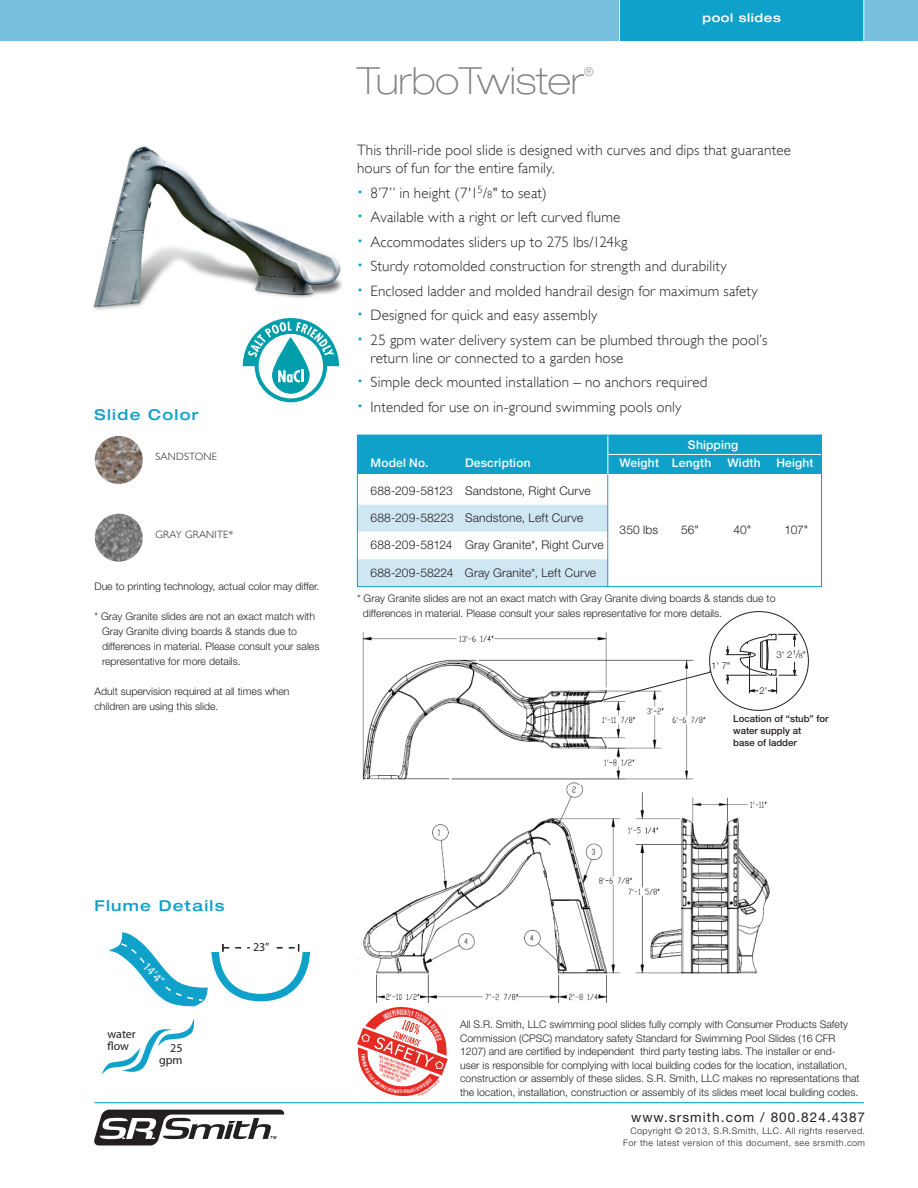
<style>
.page{position:relative;width:918px;height:1188px;background:#fff}
.page>*{position:absolute;margin:0;border:0;box-sizing:border-box;transform-origin:0 0}
.t1{font:100 expanded 37.5px "Helvetica Neue LT Std";color:#808285}
.t2{font:300 15px/18px "Gill Sans";letter-spacing:.01em;color:#231f20}
.t3{font:500 expanded 15px "Helvetica Neue LT Std";letter-spacing:.09em;color:#10a1cb}
.t4{font:13.5px "Helvetica Neue";letter-spacing:.08em;color:#231f20}
.t5{font:300 12px "Helvetica Neue";letter-spacing:.01em;color:#231f20}
.t6{font:500 12px "Helvetica Neue";letter-spacing:.015em;color:#fff}
.t7{font:expanded 12px/12px "Helvetica Neue LT Com";letter-spacing:-.005em;color:#231f20}
.t8{font:500 expanded 12px "Helvetica Neue LT Std";letter-spacing:.05em;color:#fff}
.t9{font:expanded 12px "Helvetica Neue LT Com";color:#fff}
.t10{font:100 expanded 12px "Helvetica Neue LT Std";color:#808285}
.t11{font:300 10.5px/13.5px "Helvetica Neue";color:#231f20}
.t12{font:300 10.5px "Gill Sans";letter-spacing:.02em;color:#231f20}
.t13{font:500 9.6px/12px "Helvetica Neue";color:#231f20}
.t14{font:300 9.6px "Helvetica Neue";color:#231f20}
.t15{font:300 9px/12px "Helvetica Neue";letter-spacing:.05em;color:#231f20;text-align:right}
.s1{font-size:12px;color:#10a1cb}
.s2{font-size:10.5px}
.s3{font-size:10.8px}
.s4{font-size:7.2px}
</style>
<div class="page">
<div style="left:0;top:0;width:918px;height:41px;background:#78bfde"></div>
<div style="left:620px;top:0;width:244px;height:41px;background:#10a1cb"></div>
<hr style="left:619px;top:0;width:1px;height:41px;background:#fff">
<hr style="left:864px;top:0;width:1px;height:41px;background:#fff">
<svg style="left:94px;top:1110px;width:190px;height:35px"></svg>
<hr style="left:94px;top:1102px;width:770px;height:1px;background:#10a1cb">
<svg style="left:357px;top:784px;width:413px;height:219px"></svg>
<svg style="left:243px;top:318px;width:96px;height:84px"></svg>
<svg style="left:726px;top:634px;width:71px;height:60px"></svg>
<img style="left:95px;top:436px;width:48px;height:48px;border-radius:50%">
<img style="left:95px;top:514px;width:48px;height:48px;border-radius:50%">
<img style="left:93px;top:145px;width:250px;height:165px">
<svg style="left:109px;top:932px;width:202px;height:75px"></svg>
<svg style="left:102px;top:1019px;width:92px;height:55px"></svg>
<svg style="left:362px;top:631px;width:343px;height:153px"></svg>
<svg style="left:532px;top:670px;width:179px;height:49px"></svg>
<div style="left:357px;top:435px;width:465px;height:39px;background:#10a1cb"></div>
<div style="left:357px;top:505px;width:251px;height:27px;background:#cfe7f3"></div>
<div style="left:357px;top:559px;width:251px;height:27px;background:#cfe7f3"></div>
<hr style="left:608px;top:454px;width:214px;height:1px;background:#fff">
<hr style="left:608px;top:435px;width:1px;height:39px;background:#fff">
<div style="left:357px;top:435px;width:465px;height:152px;border:1px solid #10a1cb"></div>
<hr style="left:607px;top:474px;width:1px;height:112px;background:#10a1cb">
<svg style="left:357px;top:1007px;width:91px;height:89px"></svg>
<h2 class="t3" style="left:94px;top:406px;width:106px">Slide Color</h2>
<p class="t12" style="left:156px;top:451px;width:63px">SANDSTONE</p>
<p class="t12" style="left:156px;top:529px;width:80px">GRAY GRANITE*</p>
<p class="t11" style="left:94px;top:581px;width:227px">Due to printing technology, actual color may differ.</p>
<p class="t11" style="left:102px;top:610px;width:219px;line-height:15px;text-indent:-8px">* Gray Granite slides are not an exact match with Gray Granite diving boards &amp; stands due to differences in material. Please consult your sales representative for more details.</p>
<p class="t11" style="left:94px;top:685px;width:197px;line-height:15px">Adult supervision required at all times when children are using this slide.</p>
<h1 class="t1" style="left:357px;top:67px;width:229px">TurboTwister</h1>
<p class="t10" style="left:584px;top:68px;width:11px">®</p>
<p class="t8" style="left:702px;top:11px;width:80px">pool slides</p>
<h2 class="t2" style="left:357px;top:142px;width:435px">This thrill-ride pool slide is designed with curves and dips that guarantee hours of fun for the entire family.</h2>
<h2 class="t2" style="left:357px;top:184px;width:191px"><span class="s1">•</span> 8’7” in height (7'1<sup>5</sup>/<span class="s2">8</span>" to seat)</h2>
<h2 class="t2" style="left:357px;top:208px;width:265px"><span class="s1">•</span> Available with a right or left curved flume</h2>
<h2 class="t2" style="left:357px;top:233px;width:272px"><span class="s1">•</span> Accommodates sliders up to 275 lbs/124kg</h2>
<h2 class="t2" style="left:357px;top:257px;width:371px"><span class="s1">•</span> Sturdy rotomolded construction for strength and durability</h2>
<h2 class="t2" style="left:357px;top:282px;width:402px"><span class="s1">•</span> Enclosed ladder and molded handrail design for maximum safety</h2>
<h2 class="t2" style="left:357px;top:306px;width:242px"><span class="s1">•</span> Designed for quick and easy assembly</h2>
<h2 class="t2" style="left:370px;top:331px;width:398px;text-indent:-14px"><span class="s1">•</span> 25 gpm water delivery system can be plumbed through the pool’s return line or connected to a garden hose</h2>
<h2 class="t2" style="left:357px;top:373px;width:352px"><span class="s1">•</span> Simple deck mounted installation – no anchors required</h2>
<h2 class="t2" style="left:357px;top:398px;width:326px"><span class="s1">•</span> Intended for use on in-ground swimming pools only</h2>
<p class="t6" style="left:688px;top:441px;width:52px">Shipping</p>
<p class="t6" style="left:370px;top:459px;width:60px">Model No.</p>
<p class="t6" style="left:465px;top:459px;width:67px">Description</p>
<p class="t6" style="left:620px;top:459px;width:93px">Weight Length</p>
<p class="t6" style="left:727px;top:459px;width:35px">Width</p>
<p class="t6" style="left:776px;top:459px;width:39px">Height</p>
<p class="t5" style="left:370px;top:486px;width:222px">688-209-58123 Sandstone, Right Curve</p>
<p class="t5" style="left:370px;top:513px;width:214px">688-209-58223 Sandstone, Left Curve</p>
<p class="t5" style="left:620px;top:525px;width:40px">350 lbs</p>
<p class="t5" style="left:681px;top:525px;width:19px">56"</p>
<p class="t5" style="left:733px;top:525px;width:19px">40"</p>
<p class="t5" style="left:785px;top:525px;width:25px">107"</p>
<p class="t5" style="left:370px;top:541px;width:235px">688-209-58124 Gray Granite*, Right Curve</p>
<p class="t5" style="left:370px;top:568px;width:227px">688-209-58224 Gray Granite*, Left Curve</p>
<p class="t11" style="left:363px;top:592px;width:414px;line-height:15px;text-indent:-6px">* Gray Granite slides are not an exact match with Gray Granite diving boards &amp; stands due to differences in material. Please consult your sales representative for more details.</p>
<p class="t14" style="left:711px;top:660px;width:21px">1' 7"</p>
<p class="t14" style="left:776px;top:649px;width:31px">3' 2<sup>1</sup><span class="s3">/</span><span class="s4">8</span>"</p>
<p class="t14" style="left:760px;top:687px;width:9px">2'</p>
<p class="t13" style="left:733px;top:713px;width:97px">Location of “stub” for water supply at<br>base of ladder</p>
<h2 class="t3" style="left:94px;top:897px;width:132px">Flume Details</h2>
<p class="t9" style="left:148px;top:961px;width:27px;rotate:47deg">14’4”</p>
<p class="t7" style="left:107px;top:1029px;width:30px">water flow</p>
<p class="t7" style="left:159px;top:1043px;width:25px;text-align:right">25 gpm</p>
<p class="t7" style="left:253px;top:942px;width:18px">23”</p>
<p class="t11" style="left:460px;top:1019px;width:401px">All S.R. Smith, LLC swimming pool slides fully comply with Consumer Products Safety Commission (CPSC) mandatory safety Standard for Swimming Pool Slides (16 CFR 1207) and are certified by independent third party testing labs. The installer or end-<br>user is responsible for complying with local building codes for the location, installation, construction or assembly of these slides. S.R. Smith, LLC makes no representations that the location, installation, construction or assembly of its slides meet local building codes.</p>
<p class="t4" style="left:631px;top:1112px;width:236px">www.srsmith.com / 800.824.4387</p>
<p class="t15" style="left:623px;top:1125px;width:243px">Copyright © 2013, S.R.Smith, LLC. All rights reserved.<br>For the latest version of this document, see srsmith.com</p>
</div>
